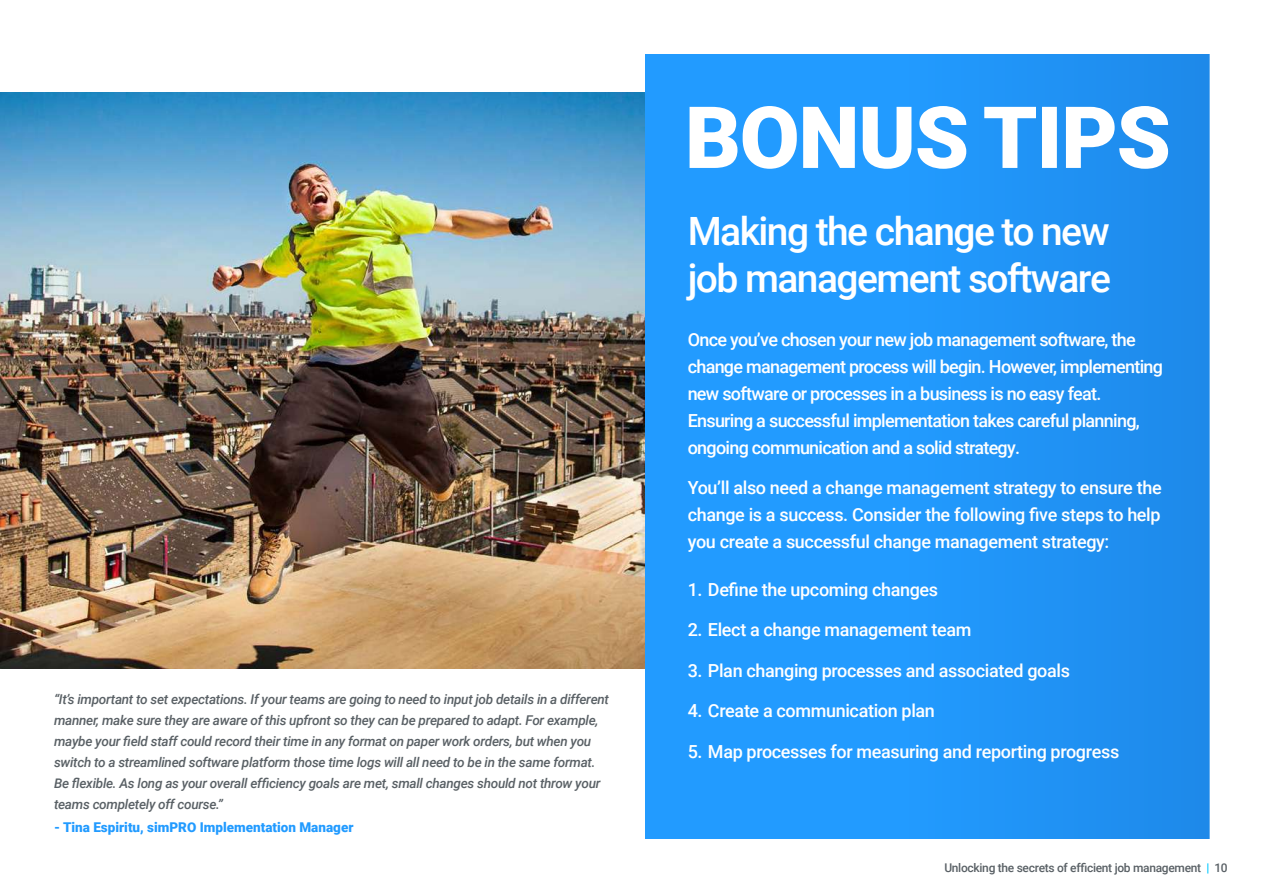
<style>
.page{position:relative;width:1263px;height:893px;background:#fff}
.page>*{position:absolute;margin:0;border:0;box-sizing:border-box;transform-origin:0 0}
.t1{font:500 39px/46.5px "Roboto";letter-spacing:-.04em;color:#fff}
.t2{font:500 18px/27px "Roboto";letter-spacing:-.04em;color:#fff}
.t3{font:500 18px "Roboto";letter-spacing:-.02em;color:#fff}
.t4{font:italic 500 13.5px/21px "Roboto";letter-spacing:-.02em;color:#596065}
.t5{font:900 13.5px "Roboto";color:#229bff}
.t6{font:500 12px "Roboto";letter-spacing:-.025em;color:#596065}
.s1{color:#00c8ff}
</style>
<div class="page">
<img style="left:0;top:93px;width:645px;height:575px">
<svg style="left:645px;top:54px;width:565px;height:785px;background:#2899f9"></svg>
<p class="t4" style="left:54px;top:688px;width:556px">“It’s important to set expectations. If your teams are going to need to input job details in a different manner, make sure they are aware of this upfront so they can be prepared to adapt. For example, maybe your field staff could record their time in any format on paper work orders, but when you switch to a streamlined software platform those time logs will all need to be in the same format.<br>Be flexible. As long as your overall efficiency goals are met, small changes should not throw your teams completely off course.”</p>
<p class="t5" style="left:54px;top:818px;width:301px">- Tina Espiritu, simPRO Implementation Manager</p>
<h1 class="t1" style="left:688px;top:207px;width:425px">Making the change to new job management software</h1>
<p class="t2" style="left:688px;top:325px;width:477px">Once you’ve chosen your new job management software, the change management process will begin. However, implementing new software or processes in a business is no easy feat.<br>Ensuring a successful implementation takes careful planning, ongoing communication and a solid strategy.</p>
<h2 class="t2" style="left:688px;top:474px;width:475px;text-align:justify">You’ll also need a change management strategy to ensure the change is a success. Consider the following five steps to help you create a successful change management strategy:</h2>
<h2 class="t3" style="left:688px;top:577px;width:252px">1. Define the upcoming changes</h2>
<h2 class="t3" style="left:688px;top:617px;width:285px">2. Elect a change management team</h2>
<h2 class="t3" style="left:688px;top:658px;width:384px">3. Plan changing processes and associated goals</h2>
<h2 class="t3" style="left:688px;top:698px;width:249px">4. Create a communication plan</h2>
<h2 class="t3" style="left:688px;top:739px;width:433px">5. Map processes for measuring and reporting progress</h2>
<p class="t6" style="left:944px;top:859px;width:285px">Unlocking the secrets of efficient job management <span class="s1">|</span> 10</p>
</div>
